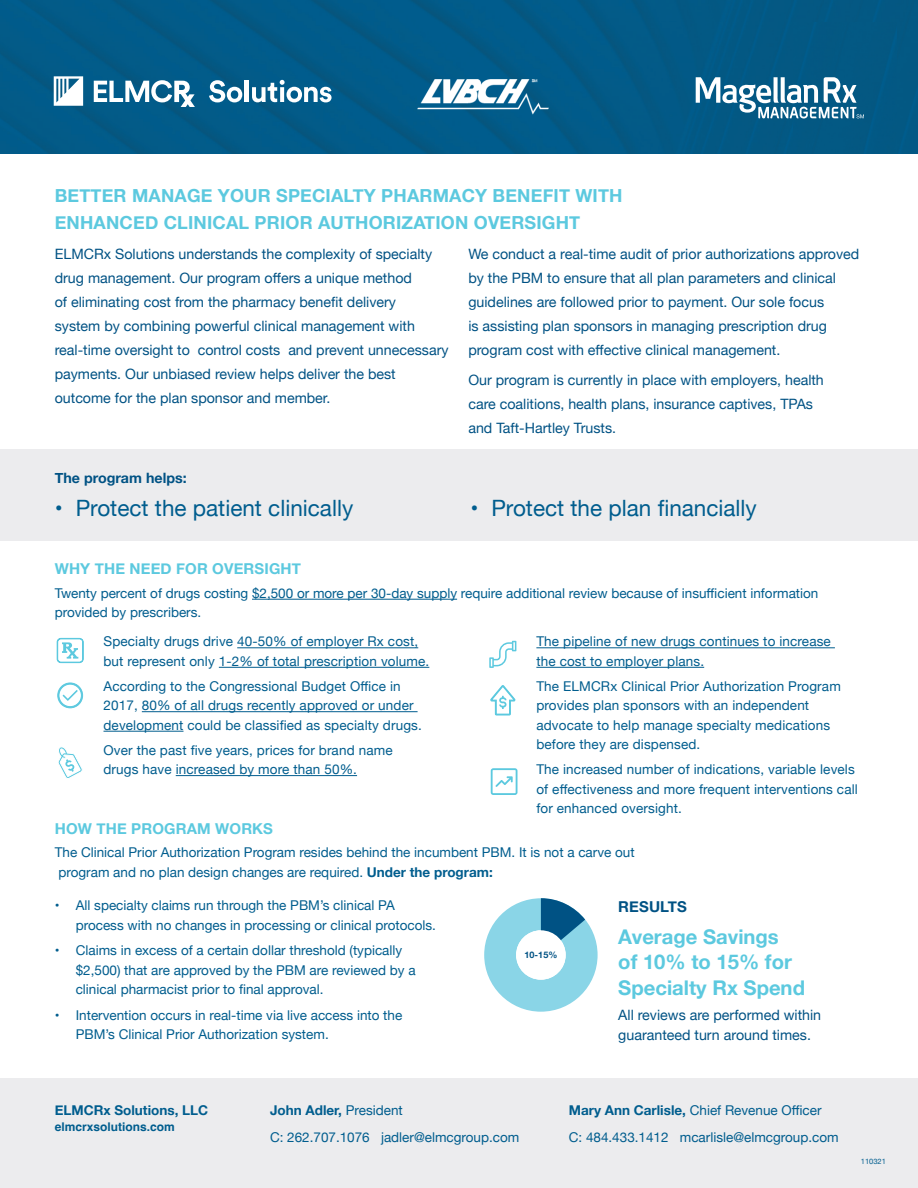
<style>
.page{position:relative;width:918px;height:1188px;background:#fff}
.page>*{position:absolute;margin:0;border:0;box-sizing:border-box;transform-origin:0 0}
.t1{font:22.5px "Helvetica Neue";color:#005d8e}
.t2{font:700 20.25px/25.5px "Helvetica Neue";color:#5cc9df}
.t3{font:700 18px/27px "Helvetica Neue";letter-spacing:.01em;color:#5cc9df}
.t4{font:700 15px "Helvetica Neue";letter-spacing:.01em;color:#5cc9df}
.t5{font:700 15px "Helvetica Neue";letter-spacing:.01em;color:#005284}
.t6{font:14.25px/24px "Helvetica Neue";color:#005284}
.t7{font:700 14.25px "Helvetica Neue";color:#005284}
.t8{font:13.5px/19.5px "Helvetica Neue";color:#005d8e}
.t9{font:700 13.5px "Helvetica Neue";color:#005d8e}
.t10{font:700 12px "Helvetica";color:#005d8e}
.t11{font:700 9px "Helvetica Neue";color:#005284}
.t12{font:7.5px "Helvetica Neue";color:#005d8e}
.s1{font-weight:700}
.s2{font-weight:400}
</style>
<div class="page">
<div style="left:0;top:1078px;width:918px;height:110px;background:#ececee"></div>
<div style="left:0;top:0;width:918px;height:153px;background:#025b88"></div>
<div style="left:793px;top:23px;width:104px;height:130px;background:#035883"></div>
<svg style="left:209px;top:80px;width:33px;height:22px"></svg>
<hr style="left:245px;top:80px;width:4px;height:22px;background:#fff">
<svg style="left:252px;top:80px;width:80px;height:22px"></svg>
<svg style="left:54px;top:76px;width:29px;height:30px"></svg>
<svg style="left:94px;top:80px;width:101px;height:27px"></svg>
<svg style="left:56px;top:638px;width:28px;height:25px"></svg>
<svg style="left:57px;top:683px;width:26px;height:25px"></svg>
<svg style="left:58px;top:747px;width:24px;height:31px"></svg>
<svg style="left:490px;top:685px;width:25px;height:31px"></svg>
<hr style="left:252px;top:599px;width:205px;height:1px;background:#005d8e">
<hr style="left:237px;top:647px;width:181px;height:1px;background:#005d8e">
<hr style="left:219px;top:667px;width:210px;height:1px;background:#005d8e">
<hr style="left:142px;top:711px;width:276px;height:1px;background:#005d8e">
<hr style="left:104px;top:731px;width:80px;height:1px;background:#005d8e">
<hr style="left:176px;top:775px;width:181px;height:1px;background:#005d8e">
<hr style="left:536px;top:647px;width:299px;height:1px;background:#005d8e">
<hr style="left:536px;top:667px;width:168px;height:1px;background:#005d8e">
<svg style="left:489px;top:641px;width:27px;height:27px"></svg>
<svg style="left:484px;top:898px;width:114px;height:114px"></svg>
<div style="left:516px;top:930px;width:50px;height:50px;background:#fff;border-radius:50%"></div>
<div style="left:0;top:449px;width:918px;height:92px;background:#ececee"></div>
<svg style="left:491px;top:768px;width:27px;height:27px"></svg>
<svg style="left:696px;top:77px;width:168px;height:42px"></svg>
<img style="left:409px;top:79px;width:147px;height:36px">
<p class="t3" style="left:55px;top:182px;width:569px">BETTER MANAGE YOUR SPECIALTY PHARMACY BENEFIT WITH<br>ENHANCED CLINICAL PRIOR AUTHORIZATION OVERSIGHT</p>
<p class="t6" style="left:55px;top:242px;width:395px">ELMCRx Solutions understands the complexity of specialty drug management. Our program offers a unique method<br>of eliminating cost from the pharmacy benefit delivery<br>system by combining powerful clinical management with real-time oversight to control costs and prevent unnecessary payments. Our unbiased review helps deliver the best outcome for the plan sponsor and member.</p>
<p class="t6" style="left:468px;top:242px;width:392px">We conduct a real-time audit of prior authorizations approved by the PBM to ensure that all plan parameters and clinical guidelines are followed prior to payment. Our sole focus<br>is assisting plan sponsors in managing prescription drug program cost with effective clinical management.</p>
<p class="t6" style="left:468px;top:368px;width:357px">Our program is currently in place with employers, health care coalitions, health plans, insurance captives, TPAs and Taft-Hartley Trusts.</p>
<p class="t7" style="left:55px;top:467px;width:133px">The program helps:</p>
<p class="t1" style="left:55px;top:492px;width:300px">• Protect the patient clinically</p>
<p class="t1" style="left:470px;top:492px;width:288px">• Protect the plan financially</p>
<p class="t4" style="left:55px;top:557px;width:248px">WHY THE NEED FOR OVERSIGHT</p>
<p class="t8" style="left:55px;top:584px;width:765px">Twenty percent of drugs costing $2,500 or more per 30-day supply require additional review because of insufficient information provided by prescribers.</p>
<p class="t8" style="left:104px;top:633px;width:327px">Specialty drugs drive 40-50% of employer Rx cost, but represent only 1-2% of total prescription volume.</p>
<p class="t8" style="left:104px;top:677px;width:320px">According to the Congressional Budget Office in<br>2017, 80% of all drugs recently approved or under development could be classified as specialty drugs.</p>
<p class="t8" style="left:104px;top:741px;width:291px">Over the past five years, prices for brand name drugs have increased by more than 50%.</p>
<p class="t8" style="left:536px;top:633px;width:296px">The pipeline of new drugs continues to increase the cost to employer plans.</p>
<p class="t8" style="left:536px;top:677px;width:306px">The ELMCRx Clinical Prior Authorization Program provides plan sponsors with an independent advocate to help manage specialty medications before they are dispensed.</p>
<p class="t8" style="left:536px;top:760px;width:323px">The increased number of indications, variable levels of effectiveness and more frequent interventions call for enhanced oversight.</p>
<p class="t4" style="left:55px;top:817px;width:220px">HOW THE PROGRAM WORKS</p>
<p class="t8" style="left:55px;top:844px;width:581px">The Clinical Prior Authorization Program resides behind the incumbent PBM. It is not a carve out program and no plan design changes are required. <span class="s1">Under the program:</span></p>
<p class="t8" style="left:76px;top:896px;width:362px;text-indent:-21px">• All specialty claims run through the PBM’s clinical PA process with no changes in processing or clinical protocols.</p>
<p class="t8" style="left:76px;top:941px;width:341px;text-indent:-21px">• Claims in excess of a certain dollar threshold (typically $2,500) that are approved by the PBM are reviewed by a clinical pharmacist prior to final approval.</p>
<p class="t8" style="left:76px;top:1006px;width:328px;text-indent:-21px">• Intervention occurs in real-time via live access into the<br>PBM’s Clinical Prior Authorization system.</p>
<p class="t11" style="left:524px;top:948px;width:35px">10-15%</p>
<p class="t5" style="left:618px;top:895px;width:70px">RESULTS</p>
<p class="t2" style="left:618px;top:924px;width:188px">Average Savings<br>of 10% to 15% for<br>Specialty Rx Spend</p>
<p class="t6" style="left:618px;top:1006px;width:204px;line-height:19.5px">All reviews are performed within guaranteed turn around times.</p>
<p class="t9" style="left:55px;top:1099px;width:155px">ELMCRx Solutions, LLC</p>
<p class="t10" style="left:55px;top:1119px;width:122px">elmcrxsolutions.com</p>
<p class="t9" style="left:270px;top:1099px;width:134px">John Adler, <span class="s2">President</span></p>
<p class="t8" style="left:270px;top:1129px;width:251px">C: 262.707.1076 jadler@elmcgroup.com</p>
<p class="t8" style="left:569px;top:1101px;width:254px"><span class="s1">Mary Ann Carlisle,</span> Chief Revenue Officer</p>
<p class="t8" style="left:569px;top:1129px;width:271px">C: 484.433.1412 mcarlisle@elmcgroup.com</p>
<p class="t12" style="left:861px;top:1156px;width:27px">110321</p>
</div>
